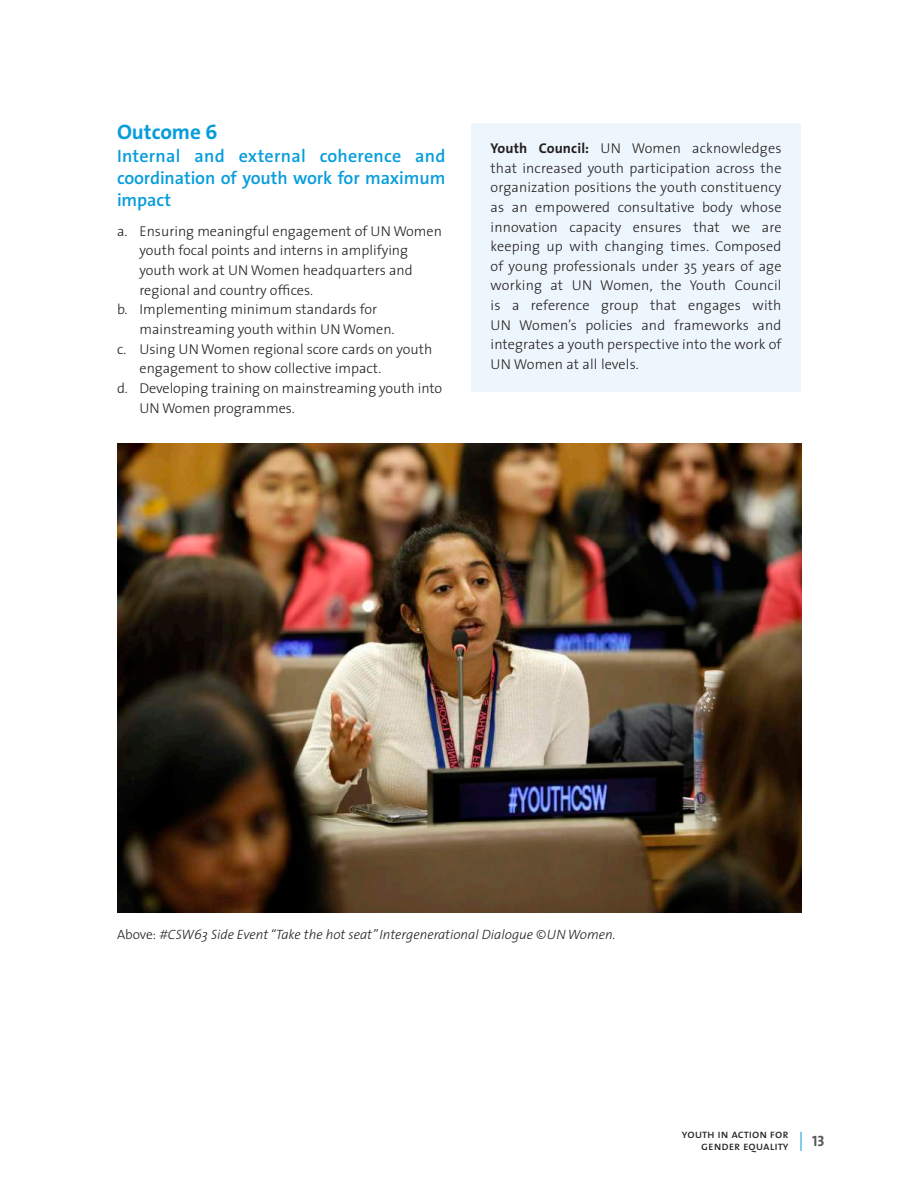
<style>
.page{position:relative;width:918px;height:1188px;background:#fff}
.page>*{position:absolute;margin:0;border:0;box-sizing:border-box;transform-origin:0 0}
.t1{font:700 21px "The Sans C4 s";color:#069ddc}
.t2{font:600 18px/21.6px "The Sans C4 s";letter-spacing:-.005em;color:#069ddc;text-align:justify}
.t3{font:15px "The Sans Bold Caps";color:#57585a}
.t4{font:300 14.25px/19.6px "The Sans";color:#231f20;text-align:justify}
.t5{font:italic 300 13.5px "The Sans";color:#231f20}
.t6{font:12px/12px "The Sans Caps";color:#231f20;text-align:right}
.s1{font-weight:700}
.s2{font-style:normal}
</style>
<div class="page">
<svg style="left:801px;top:1132px;width:1px;height:19px"></svg>
<img style="left:117px;top:444px;width:684px;height:468px">
<div style="left:471px;top:123px;width:330px;height:269px;background:#edf6fc"></div>
<h1 class="t1" style="left:117px;top:118px;width:102px">Outcome 6</h1>
<p class="t2" style="left:117px;top:146px;width:330px">Internal and external coherence and coordination of youth work for maximum impact</p>
<p class="t4" style="left:117px;top:221px;width:327px">a. Ensuring meaningful engagement of UN Women</p>
<p class="t4" style="left:140px;top:240px;width:270px">youth focal points and interns in amplifying</p>
<p class="t4" style="left:140px;top:260px;width:275px">youth work at UN Women headquarters and</p>
<p class="t4" style="left:140px;top:280px;width:175px">regional and country offices.</p>
<p class="t4" style="left:117px;top:299px;width:262px">b. Implementing minimum standards for</p>
<p class="t4" style="left:140px;top:319px;width:257px">mainstreaming youth within UN Women.</p>
<p class="t4" style="left:117px;top:339px;width:317px">c. Using UN Women regional score cards on youth</p>
<p class="t4" style="left:140px;top:358px;width:244px">engagement to show collective impact.</p>
<p class="t4" style="left:117px;top:378px;width:327px">d. Developing training on mainstreaming youth into</p>
<p class="t4" style="left:140px;top:397px;width:157px">UN Women programmes.</p>
<p class="t4" style="left:491px;top:138px;width:292px"><span class="s1">Youth Council:</span> UN Women acknowledges that increased youth participation across the organization positions the youth constituency as an empowered consultative body whose innovation capacity ensures that we are keeping up with changing times. Composed of young professionals under 35 years of age working at UN Women, the Youth Council is a reference group that engages with UN Women’s policies and frameworks and integrates a youth perspective into the work of UN Women at all levels.</p>
<p class="t5" style="left:117px;top:923px;width:500px"><span class="s2">Above:</span> #CSW63 Side Event “Take the hot seat” Intergenerational Dialogue ©UN Women.</p>
<p class="t6" style="left:682px;top:1128px;width:108px">youth in action for gender equality</p>
<p class="t3" style="left:812px;top:1129px;width:14px">13</p>
</div>
